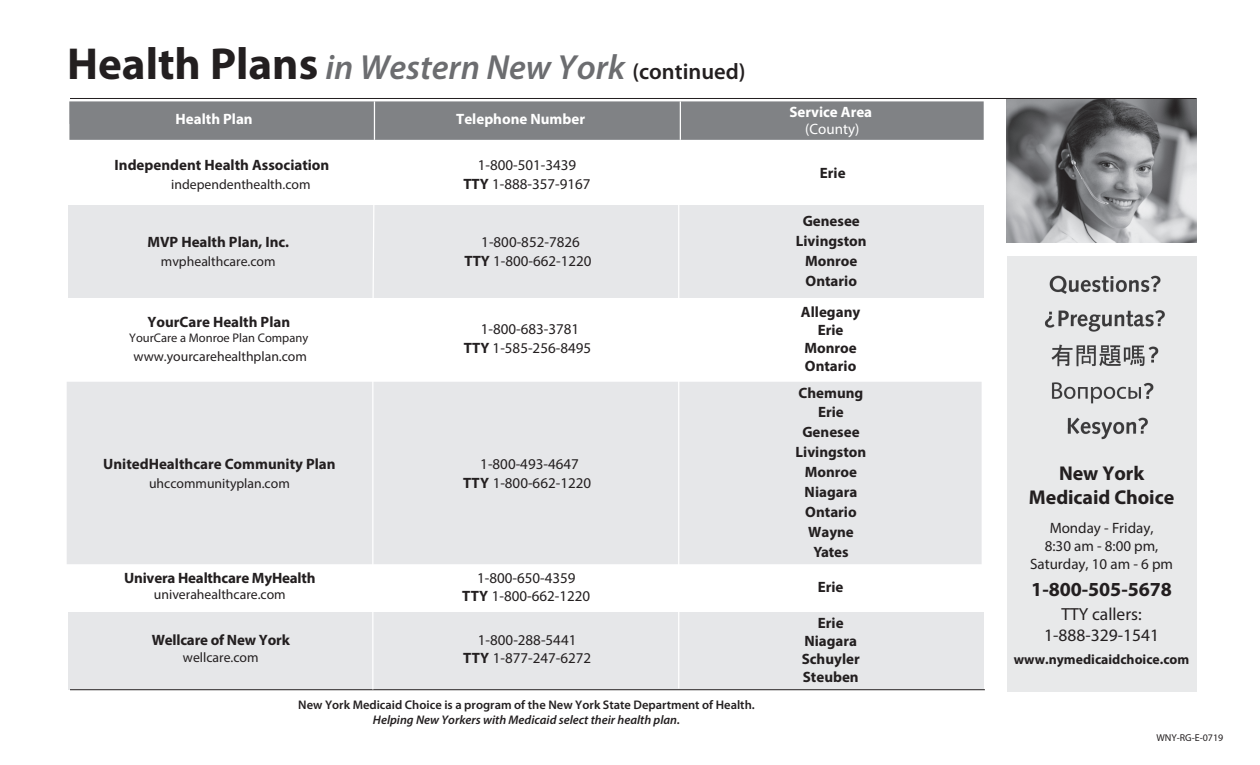
<style>
.page{position:relative;width:1260px;height:765px;background:#fff}
.page>*{position:absolute;margin:0;border:0;box-sizing:border-box;transform-origin:0 0}
.t1{font:italic 600 35px "Myriad Pro";color:#6c6d70}
.t2{font:700 20px/24px "Myriad Pro";letter-spacing:-.005em;color:#231f20;text-align:center}
.t3{font:17.5px/21px "Myriad Pro";color:#231f20;text-align:center}
.t4{font:700 15px/20px "Myriad Pro";color:#231f20;text-align:center}
.t5{font:15px/18.8px "Myriad Pro";color:#231f20;text-align:center}
.t6{font:700 15px "Myriad Pro";color:#fff}
.t7{font:15px "Myriad Pro";color:#fff}
.t8{font:13.75px "Myriad Pro";color:#231f20}
.t9{font:700 13.75px "Myriad Pro";color:#231f20}
.t10{font:600 12.5px "Myriad Pro";color:#231f20}
.t11{font:italic 600 12.5px "Myriad Pro";color:#231f20}
.t12{font:12.5px "Myriad Pro";color:#231f20}
.t13{font:10px "Myriad Pro";color:#231f20}
.s1{font-weight:700;font-style:normal;font-size:45px;color:#231f20}
.s2{font-style:normal;font-size:22.5px;color:#231f20}
.s3{font-weight:700}
</style>
<div class="page">
<div style="left:68px;top:205px;width:916px;height:93px;background:#e6e7e9"></div>
<div style="left:68px;top:612px;width:916px;height:77px;background:#e6e7e9"></div>
<div style="left:69px;top:101px;width:915px;height:39px;background:#808285"></div>
<div style="left:67px;top:382px;width:915px;height:182px;background:#e6e7e9"></div>
<hr style="left:374px;top:101px;width:1px;height:39px;background:#fff">
<hr style="left:680px;top:101px;width:1px;height:39px;background:#fff">
<svg style="left:372px;top:205px;width:3px;height:93px"></svg>
<hr style="left:678px;top:200px;width:1px;height:132px;background:#fff">
<hr style="left:678px;top:376px;width:1px;height:312px;background:#fff">
<hr style="left:70px;top:689px;width:915px;height:1px;background:#231f20">
<div style="left:1008px;top:257px;width:189px;height:434px;background:#e8e9ea"></div>
<img style="left:1006px;top:99px;width:191px;height:143px">
<hr style="left:70px;top:98px;width:1126px;height:1px;background:#231f20">
<hr style="left:372px;top:375px;width:1px;height:314px;background:#fff">
<h1 class="t1" style="left:67px;top:45px;width:680px"><span class="s1">Health Plans</span> in Western New York <span class="s2">(continued)</span></h1>
<p class="t6" style="left:176px;top:109px;width:79px">Health Plan</p>
<p class="t6" style="left:456px;top:109px;width:130px">Telephone Number</p>
<p class="t6" style="left:789px;top:103px;width:84px">Service Area</p>
<p class="t7" style="left:805px;top:119px;width:56px">(County)</p>
<p class="t4" style="left:115px;top:155px;width:216px">Independent Health Association</p>
<p class="t8" style="left:171px;top:176px;width:141px">independenthealth.com</p>
<p class="t5" style="left:463px;top:155px;width:129px">1-800-501-3439<br><span class="s3">TTY</span> 1-888-357-9167</p>
<p class="t4" style="left:820px;top:162px;width:27px">Erie</p>
<p class="t4" style="left:147px;top:231px;width:143px">MVP Health Plan, Inc.</p>
<p class="t8" style="left:161px;top:253px;width:116px">mvphealthcare.com</p>
<p class="t5" style="left:465px;top:233px;width:129px">1-800-852-7826<br><span class="s3">TTY</span> 1-800-662-1220</p>
<p class="t4" style="left:796px;top:210px;width:72px">Genesee<br>Livingston<br>Monroe<br>Ontario</p>
<p class="t4" style="left:147px;top:312px;width:144px">YourCare Health Plan</p>
<p class="t12" style="left:129px;top:330px;width:180px">YourCare a Monroe Plan Company</p>
<p class="t8" style="left:134px;top:348px;width:175px">www.yourcarehealthplan.com</p>
<p class="t5" style="left:464px;top:320px;width:129px">1-800-683-3781<br><span class="s3">TTY</span> 1-585-256-8495</p>
<p class="t4" style="left:801px;top:302px;width:61px;line-height:18px">Allegany<br>Erie<br>Monroe<br>Ontario</p>
<p class="t4" style="left:103px;top:453px;width:234px">UnitedHealthcare Community Plan</p>
<p class="t8" style="left:149px;top:475px;width:142px">uhccommunityplan.com</p>
<p class="t5" style="left:463px;top:455px;width:130px">1-800-493-4647<br><span class="s3">TTY</span> 1-800-662-1220</p>
<p class="t4" style="left:796px;top:382px;width:72px">Chemung<br>Erie<br>Genesee<br>Livingston<br>Monroe<br>Niagara<br>Ontario<br>Wayne<br>Yates</p>
<p class="t4" style="left:124px;top:567px;width:193px">Univera Healthcare MyHealth</p>
<p class="t8" style="left:154px;top:586px;width:133px">univerahealthcare.com</p>
<p class="t5" style="left:462px;top:568px;width:130px;line-height:18px">1-800-650-4359<br><span class="s3">TTY</span> 1-800-662-1220</p>
<p class="t4" style="left:818px;top:577px;width:27px">Erie</p>
<p class="t4" style="left:152px;top:630px;width:140px">Wellcare of New York</p>
<p class="t8" style="left:183px;top:649px;width:77px">wellcare.com</p>
<p class="t5" style="left:463px;top:631px;width:130px;line-height:18px">1-800-288-5441<br><span class="s3">TTY</span> 1-877-247-6272</p>
<p class="t4" style="left:802px;top:613px;width:59px;line-height:18px">Erie<br>Niagara<br>Schuyler<br>Steuben</p>
<p class="t10" style="left:298px;top:697px;width:458px">New York Medicaid Choice is a program of the New York State Department of Health.</p>
<p class="t11" style="left:373px;top:712px;width:309px">Helping New Yorkers with Medicaid select their health plan.</p>
<h2 class="t2" style="left:1029px;top:461px;width:147px">New York<br>Medicaid Choice</h2>
<p class="t5" style="left:1030px;top:519px;width:144px;line-height:18px">Monday - Friday,<br>8:30 am - 8:00 pm,<br>Saturday, 10 am - 6 pm</p>
<h2 class="t2" style="left:1031px;top:577px;width:142px">1-800-505-5678</h2>
<p class="t3" style="left:1044px;top:603px;width:116px">TTY callers:<br>1-888-329-1541</p>
<p class="t9" style="left:1014px;top:651px;width:177px">www.nymedicaidchoice.com</p>
<p class="t13" style="left:1156px;top:732px;width:68px">WNY-RG-E-0719</p>
</div>
